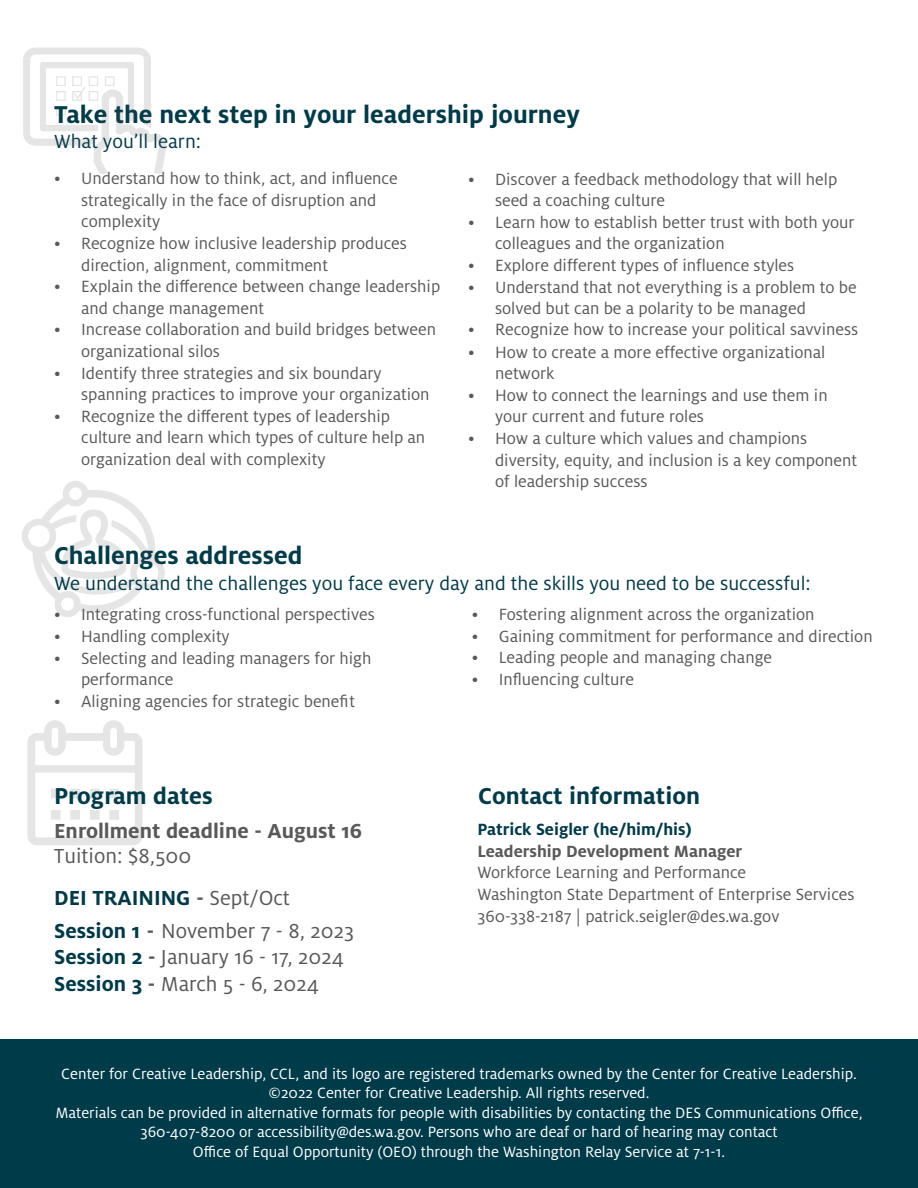
<style>
.page{position:relative;width:918px;height:1188px;background:#fff}
.page>*{position:absolute;margin:0;border:0;box-sizing:border-box;transform-origin:0 0}
.t1{font:700 27px "Milo Pro";color:#003b4a}
.t2{font:700 25.5px "Milo Pro";color:#003b4a}
.t3{font:22.5px/33px "Milo Pro";color:#595959}
.t4{font:700 22.5px/25.5px "Milo Pro";color:#595959}
.t5{font:21px "Milo Pro";color:#003b4a}
.t6{font:18px/21.6px "Milo Pro";color:#595959}
.t7{font:700 18px "Milo Pro";color:#595959}
.t8{font:700 18px "Milo Pro";color:#003b4a}
.t9{font:16.5px/19.5px "Milo Pro";color:#fff;text-align:center}
.s1{font-weight:400}
.s2{font-weight:700;color:#003a49}
.s3{font-weight:700}
.s4{font-weight:700;color:#003b4a}
</style>
<div class="page">
<div style="left:0;top:1039px;width:918px;height:149px;background:#003b4a"></div>
<img style="left:23px;top:47px;width:143px;height:127px">
<img style="left:22px;top:481px;width:143px;height:136px">
<img style="left:27px;top:720px;width:116px;height:125px">
<h2 class="t1" style="left:54px;top:99px;width:527px">Take the next step in your leadership journey</h2>
<p class="t5" style="left:54px;top:130px;width:148px">What you’ll learn:</p>
<p class="t6" style="left:81px;top:168px;width:318px;text-indent:-27px">• Understand how to think, act, and infuence strategically in the face of disruption and complexity</p>
<p class="t6" style="left:81px;top:233px;width:327px;text-indent:-27px">• Recognize how inclusive leadership produces direction, alignment, commitment</p>
<p class="t6" style="left:81px;top:276px;width:361px;text-indent:-27px">• Explain the diference between change leadership and change management</p>
<p class="t6" style="left:81px;top:319px;width:356px;text-indent:-27px">• Increase collaboration and build bridges between organizational silos</p>
<p class="t6" style="left:81px;top:362px;width:350px;text-indent:-27px">• Identify three strategies and six boundary spanning practices to improve your organization</p>
<p class="t6" style="left:81px;top:405px;width:346px;text-indent:-27px">• Recognize the diferent types of leadership culture and learn which types of culture help an organization deal with complexity</p>
<p class="t6" style="left:495px;top:169px;width:344px;line-height:20.9px;text-indent:-27px">• Discover a feedback methodology that will help seed a coaching culture</p>
<p class="t6" style="left:495px;top:212px;width:361px;line-height:20.9px;text-indent:-27px">• Learn how to establish better trust with both your colleagues and the organization</p>
<p class="t6" style="left:468px;top:254px;width:328px">• Explore different types of influence styles</p>
<p class="t6" style="left:495px;top:277px;width:363px;line-height:20.9px;text-indent:-27px">• Understand that not everything is a problem to be solved but can be a polarity to be managed</p>
<p class="t6" style="left:468px;top:319px;width:392px">• Recognize how to increase your political savviness</p>
<p class="t6" style="left:495px;top:342px;width:332px;line-height:20.9px;text-indent:-27px">• How to create a more effective organizational network</p>
<p class="t6" style="left:495px;top:385px;width:334px;line-height:20.9px;text-indent:-27px">• How to connect the learnings and use them in your current and future roles</p>
<p class="t6" style="left:495px;top:428px;width:363px;text-indent:-27px">• How a culture which values and champions diversity, equity, and inclusion is a key component of leadership success</p>
<p class="t1" style="left:54px;top:541px;width:250px">Challenges addressed</p>
<p class="t5" style="left:54px;top:571px;width:758px">We understand the challenges you face every day and the skills you need to be successful:</p>
<p class="t6" style="left:472px;top:604px;width:344px">• Fostering alignment across the organization</p>
<p class="t6" style="left:472px;top:625px;width:403px">• Gaining commitment for performance and direction</p>
<p class="t6" style="left:472px;top:647px;width:302px">• Leading people and managing change</p>
<p class="t6" style="left:472px;top:669px;width:164px">• Infuencing culture</p>
<p class="t6" style="left:54px;top:604px;width:322px">• Integrating cross-functional perspectives</p>
<p class="t6" style="left:54px;top:625px;width:177px">• Handling complexity</p>
<p class="t6" style="left:81px;top:648px;width:292px;line-height:20.9px;text-indent:-27px">• Selecting and leading managers for high performance</p>
<p class="t6" style="left:54px;top:691px;width:303px">• Aligning agencies for strategic beneft</p>
<h3 class="t2" style="left:54px;top:781px;width:160px">Program dates</h3>
<h3 class="t4" style="left:54px;top:818px;width:309px">Enrollment deadline - August 16<br><span class="s1">Tuition: $8,500</span></h3>
<h3 class="t3" style="left:54px;top:882px;width:301px"><span class="s2">DEI TRAINING</span> <span class="s3">-</span> Sept/Oct<br><span class="s2">Session 1</span> <span class="s3">-</span> November 7 - 8, 2023</h3>
<h3 class="t3" style="left:54px;top:944px;width:291px;line-height:27px"><span class="s4">Session 2</span> <span class="s3">-</span> January 16 - 17, 2024<br><span class="s4">Session 3</span> <span class="s3">-</span> March 5 - 6, 2024</h3>
<h2 class="t2" style="left:478px;top:782px;width:223px">Contact information</h2>
<h4 class="t8" style="left:477px;top:819px;width:216px">Patrick Seigler (he/him/his)</h4>
<p class="t7" style="left:477px;top:841px;width:266px">Leadership Development Manager</p>
<p class="t6" style="left:477px;top:862px;width:379px">Workforce Learning and Performance<br>Washington State Department of Enterprise Services<br>360-338-2187 | patrick.seigler@des.wa.gov</p>
<p class="t9" style="left:55px;top:1064px;width:809px">Center for Creative Leadership, CCL, and its logo are registered trademarks owned by the Center for Creative Leadership. ©2022 Center for Creative Leadership. All rights reserved.<br>Materials can be provided in alternative formats for people with disabilities by contacting the DES Communications Ofce, 360-407-8200 or accessibility@des.wa.gov. Persons who are deaf or hard of hearing may contact<br>Ofce of Equal Opportunity (OEO) through the Washington Relay Service at 7-1-1.</p>
</div>
